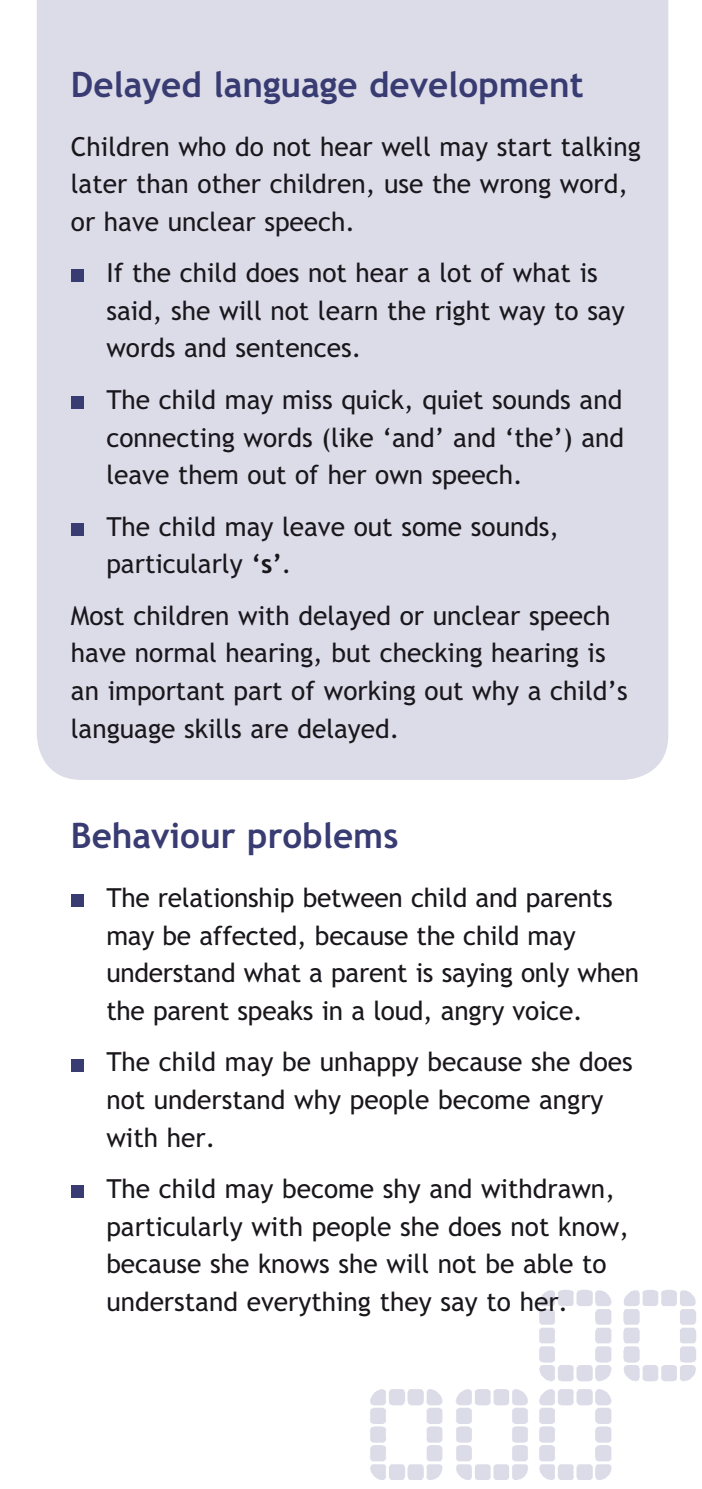
<style>
.page{position:relative;width:702px;height:1489px;background:#fff}
.page>*{position:absolute;margin:0;border:0;box-sizing:border-box;transform-origin:0 0}
.MAIN_HEADER__COLOURE{font:700 35px "Trebuchet MSPS";color:#393c72}
.BULLET_1{font:26.25px/37.5px "Trebuchet MSPS";color:#1a171c}
.COPY{font:26.25px/37.5px "Trebuchet MSPS";color:#1a171c}
.s1{font-weight:700}
</style>
<div class="page">
<img style="left:370px;top:1290px;width:326px;height:190px">
<div style="left:37px;top:0;width:631px;height:780px;background:#dcdbe8"></div>
<div style="left:71px;top:269px;width:13px;height:13px;background:#393c72"></div>
<div style="left:71px;top:396px;width:13px;height:13px;background:#393c72"></div>
<div style="left:71px;top:523px;width:13px;height:12px;background:#393c72"></div>
<div style="left:71px;top:894px;width:13px;height:13px;background:#393c72"></div>
<div style="left:71px;top:1058px;width:13px;height:13px;background:#393c72"></div>
<div style="left:71px;top:1185px;width:13px;height:13px;background:#393c72"></div>
<p class="MAIN_HEADER__COLOURE" style="left:71px;top:64px;width:514px">Delayed language development</p>
<p class="COPY" style="left:71px;top:127px;width:571px">Children who do not hear well may start talking later than other children, use the wrong word, or have unclear speech.</p>
<p class="BULLET_1" style="left:106px;top:254px;width:520px">If the child does not hear a lot of what is said, she will not learn the right way to say words and sentences.</p>
<p class="BULLET_1" style="left:106px;top:381px;width:519px;text-align:justify">The child may miss quick, quiet sounds and connecting words (like ‘and’ and ‘the’) and leave them out of her own speech.</p>
<p class="BULLET_1" style="left:106px;top:507px;width:454px">The child may leave out some sounds, particularly <span class="s1">‘s’</span>.</p>
<p class="COPY" style="left:71px;top:596px;width:558px">Most children with delayed or unclear speech have normal hearing, but checking hearing is an important part of working out why a child’s language skills are delayed.</p>
<p class="MAIN_HEADER__COLOURE" style="left:71px;top:815px;width:329px">Behaviour problems</p>
<p class="BULLET_1" style="left:106px;top:879px;width:534px">The relationship between child and parents may be affected, because the child may understand what a parent is saying only when the parent speaks in a loud, angry voice.</p>
<p class="BULLET_1" style="left:106px;top:1043px;width:528px">The child may be unhappy because she does not understand why people become angry with her.</p>
<p class="BULLET_1" style="left:106px;top:1169px;width:524px">The child may become shy and withdrawn, particularly with people she does not know, because she knows she will not be able to understand everything they say to her.</p>
</div>
